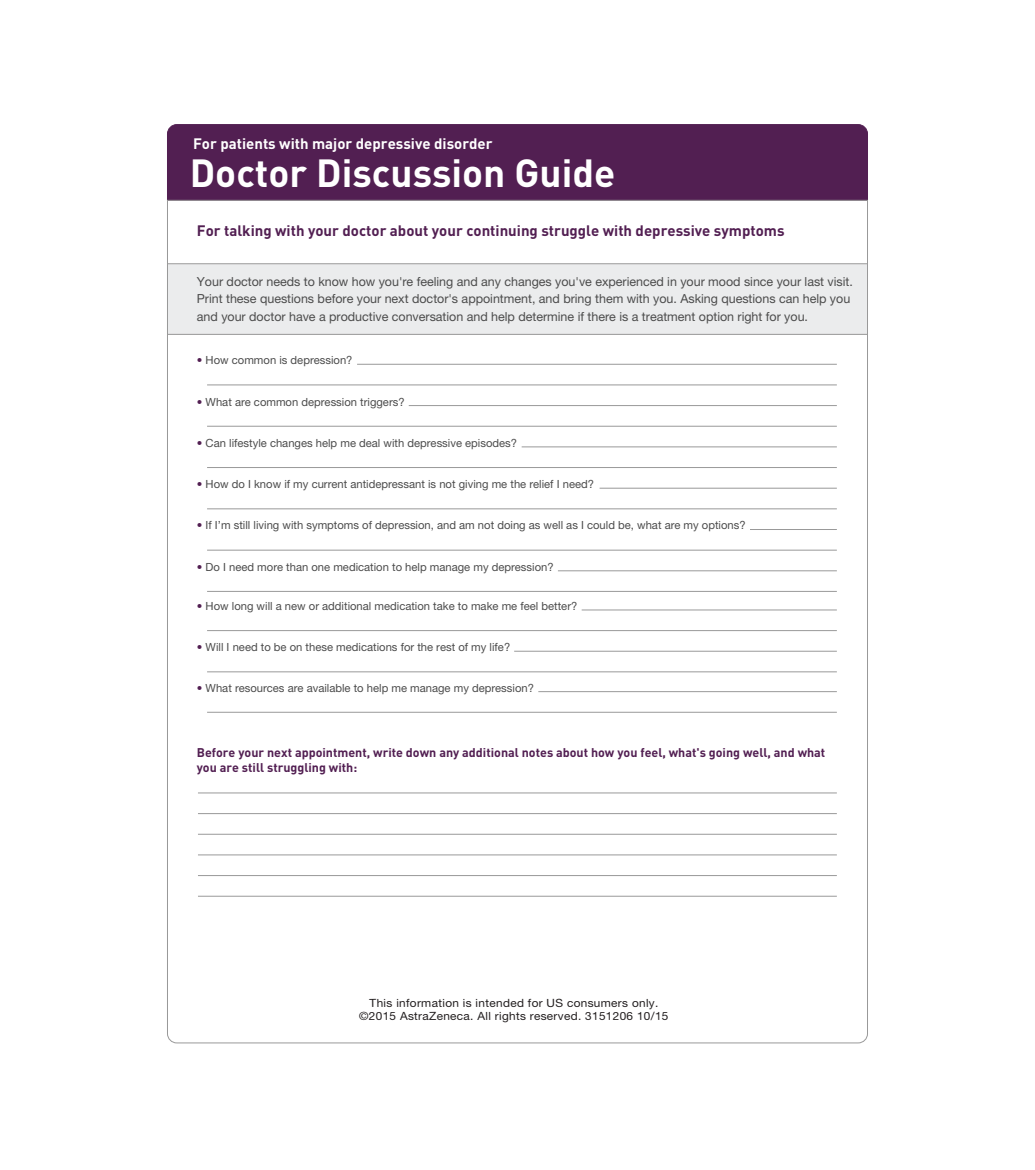
<style>
.page{position:relative;width:1035px;height:1170px;background:#fff}
.page>*{position:absolute;margin:0;border:0;box-sizing:border-box;transform-origin:0 0}
.t1{font:700 38.75px "DIN";color:#fff}
.t2{font:700 15px "DIN";color:#521f52}
.t3{font:700 15px "DIN";color:#fff}
.t4{font:12.5px/17.5px "Helvetica Neue LT Std";color:#4c4c4c}
.t5{font:700 12.5px/15px "DIN";color:#521f52}
.t6{font:11.25px "Helvetica Neue LT Std";color:#4c4c4c}
.t7{font:11.25px/13.8px "Helvetica Neue LT Std";color:#231f20;text-align:center;scale:1.06 1}
.s1{color:#521f52}
</style>
<div class="page">
<div style="left:167px;top:124px;width:701px;height:76px;background:#521f52"></div>
<svg style="left:167px;top:200px;width:701px;height:844px"></svg>
<hr style="left:167px;top:263px;width:701px;height:1px;background:#999">
<hr style="left:167px;top:334px;width:701px;height:1px;background:#999">
<hr style="left:357px;top:364px;width:480px;height:1px;background:#999">
<hr style="left:207px;top:385px;width:630px;height:1px;background:#999">
<hr style="left:409px;top:405px;width:428px;height:1px;background:#999">
<hr style="left:207px;top:426px;width:630px;height:1px;background:#999">
<hr style="left:522px;top:447px;width:315px;height:1px;background:#999">
<hr style="left:207px;top:467px;width:630px;height:1px;background:#999">
<hr style="left:600px;top:488px;width:237px;height:1px;background:#999">
<hr style="left:207px;top:509px;width:630px;height:1px;background:#999">
<hr style="left:750px;top:529px;width:87px;height:1px;background:#999">
<hr style="left:207px;top:550px;width:630px;height:1px;background:#999">
<hr style="left:207px;top:591px;width:630px;height:1px;background:#999">
<hr style="left:582px;top:610px;width:255px;height:1px;background:#999">
<hr style="left:207px;top:630px;width:630px;height:1px;background:#999">
<hr style="left:514px;top:651px;width:323px;height:1px;background:#999">
<hr style="left:207px;top:672px;width:630px;height:1px;background:#999">
<hr style="left:538px;top:691px;width:299px;height:1px;background:#999">
<hr style="left:207px;top:712px;width:630px;height:1px;background:#999">
<hr style="left:558px;top:571px;width:279px;height:1px;background:#999">
<hr style="left:198px;top:793px;width:639px;height:1px;background:#999">
<hr style="left:198px;top:813px;width:639px;height:1px;background:#999">
<hr style="left:198px;top:834px;width:639px;height:1px;background:#999">
<hr style="left:198px;top:855px;width:639px;height:1px;background:#999">
<hr style="left:198px;top:875px;width:639px;height:1px;background:#999">
<hr style="left:198px;top:896px;width:639px;height:1px;background:#999">
<h2 class="t3" style="left:193px;top:134px;width:301px">For patients with major depressive disorder</h2>
<h1 class="t1" style="left:190px;top:148px;width:427px">Doctor Discussion Guide</h1>
<h2 class="t2" style="left:197px;top:221px;width:589px">For talking with your doctor about your continuing struggle with depressive symptoms</h2>
<p class="t4" style="left:197px;top:272px;width:658px">Your doctor needs to know how you're feeling and any changes you've experienced in your mood since your last visit.<br>Print these questions before your next doctor's appointment, and bring them with you. Asking questions can help you and your doctor have a productive conversation and help determine if there is a treatment option right for you.</p>
<p class="t6" style="left:197px;top:354px;width:157px"><span class="s1">•</span> How common is depression?</p>
<p class="t6" style="left:197px;top:395px;width:209px"><span class="s1">•</span> What are common depression triggers?</p>
<p class="t6" style="left:197px;top:436px;width:322px"><span class="s1">•</span> Can lifestyle changes help me deal with depressive episodes?</p>
<p class="t6" style="left:197px;top:477px;width:399px"><span class="s1">•</span> How do I know if my current antidepressant is not giving me the relief I need?</p>
<p class="t6" style="left:197px;top:519px;width:550px"><span class="s1">•</span> If I’m still living with symptoms of depression, and am not doing as well as I could be, what are my options?</p>
<p class="t6" style="left:197px;top:560px;width:358px"><span class="s1">•</span> Do I need more than one medication to help manage my depression?</p>
<p class="t6" style="left:197px;top:599px;width:382px"><span class="s1">•</span> How long will a new or additional medication take to make me feel better?</p>
<p class="t6" style="left:197px;top:640px;width:315px"><span class="s1">•</span> Will I need to be on these medications for the rest of my life?</p>
<p class="t6" style="left:197px;top:682px;width:339px"><span class="s1">•</span> What resources are available to help me manage my depression?</p>
<p class="t5" style="left:197px;top:745px;width:630px">Before your next appointment, write down any additional notes about how you feel, what's going well, and what you are still struggling with:</p>
<p class="t7" style="left:359px;top:998px;width:293px;rotate:-1deg">This information is intended for US consumers only. ©2015 AstraZeneca. All rights reserved. 3151206 10/15</p>
</div>
